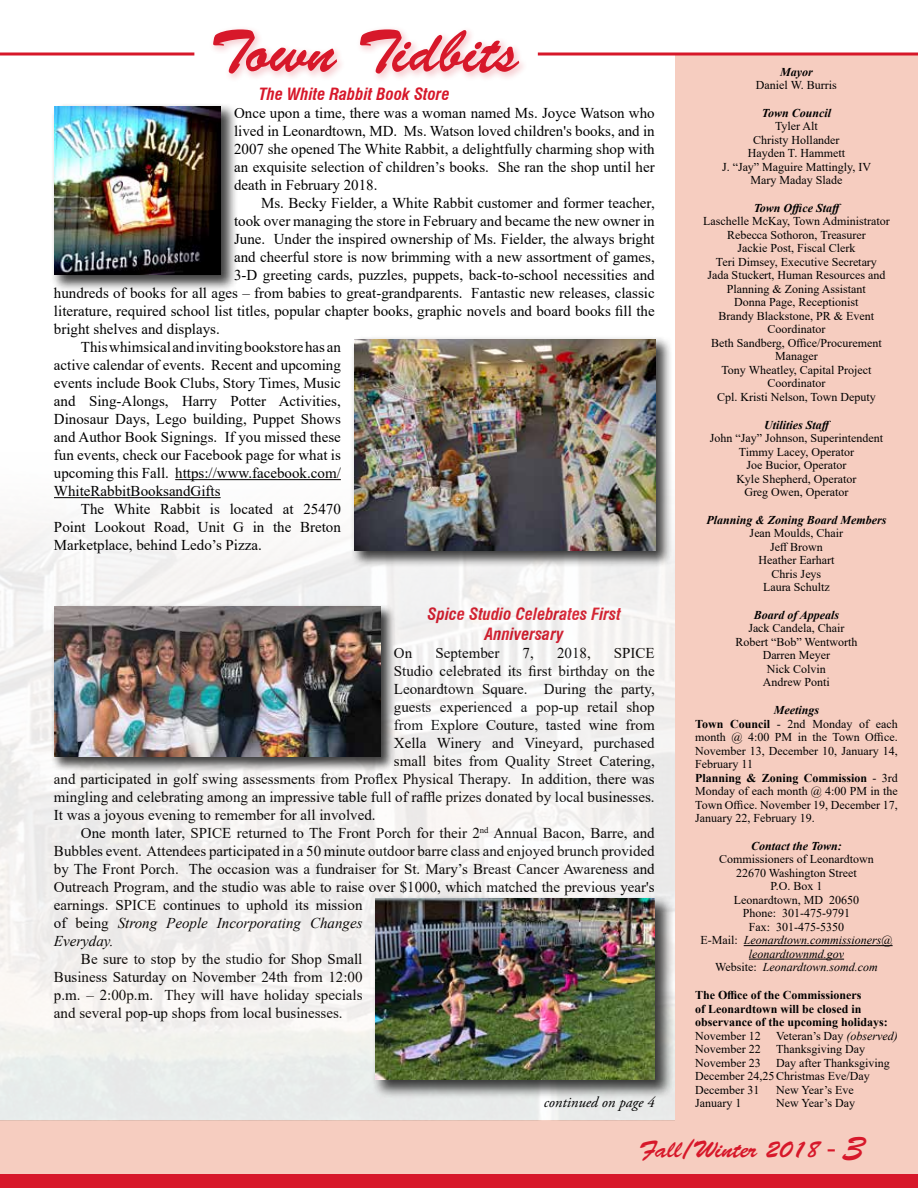
<style>
.page{position:relative;width:918px;height:1188px;background:#fff}
.page>*{position:absolute;margin:0;border:0;box-sizing:border-box;transform-origin:0 0}
.t1{font:60px "Brush Script Std";color:#d7182a}
.t2{font:24px "Brush Script Std";color:#d7182a}
.t3{font:italic 700 condensed 16.5px/19.8px "Swiss 721 BT";color:#d7182a;text-align:center}
.t4{font:15px/18px "Times New Roman";color:#000;text-align:justify}
.t5{font:italic 15px "Times New Roman";color:#000}
.t6{font:italic 15px "Adobe Garamond Pro";color:#000}
.t7{font:12px/13.5px "Times New Roman";color:#000;text-align:center}
.t8{font:italic 700 12px "Times New Roman";color:#000}
.t9{font:700 12px/13.5px "Times New Roman";color:#000}
.s1{font-style:normal}
.s2{font-weight:700;font-style:italic}
.s3{font-weight:700}
.s4{font-style:italic}
.s5{font-size:36px}
</style>
<div class="page">
<div style="left:0;top:1120px;width:918px;height:68px;background:#f6cdc0"></div>
<div style="left:0;top:1174px;width:918px;height:14px;background:#d7182a"></div>
<div style="left:675px;top:54px;width:243px;height:1066px;background:#f6cdc0"></div>
<svg style="left:538px;top:52px;width:380px;height:4px;background:#df4d59"></svg>
<svg style="left:0;top:52px;width:194px;height:4px"></svg>
<div style="left:209px;top:25px;width:319px;height:58px;background:#d7182a;opacity:.2"></div>
<div style="left:51px;top:103px;width:187px;height:190px;background:#000;opacity:.75"></div>
<img style="left:54px;top:107px;width:167px;height:168px">
<hr style="left:175px;top:479px;width:166px;height:1px;background:#000">
<hr style="left:54px;top:497px;width:167px;height:1px;background:#000">
<div style="left:350px;top:335px;width:323px;height:233px;background:#000;opacity:.75"></div>
<img style="left:354px;top:339px;width:302px;height:211px">
<div style="left:51px;top:604px;width:345px;height:168px;background:#000;opacity:.75"></div>
<img style="left:54px;top:607px;width:326px;height:149px">
<div style="left:372px;top:894px;width:302px;height:205px;background:#000;opacity:.75"></div>
<img style="left:376px;top:898px;width:279px;height:182px">
<hr style="left:744px;top:945px;width:149px;height:1px;background:#000">
<hr style="left:749px;top:959px;width:95px;height:1px;background:#000">
<h1 class="t1" style="left:210px;top:18px;width:311px">Town Tidbits</h1>
<p class="t3" style="left:259px;top:84px;width:192px">The White Rabbit Book Store</p>
<p class="t4" style="left:234px;top:104px;width:422px">Once upon a time, there was a woman named Ms. Joyce Watson who lived in Leonardtown, MD. Ms. Watson loved children's books, and in 2007 she opened The White Rabbit, a delightfully charming shop with an exquisite selection of children’s books. She ran the shop until her death in February 2018.</p>
<p class="t4" style="left:261px;top:194px;width:395px">Ms. Becky Fielder, a White Rabbit customer and former teacher,</p>
<p class="t4" style="left:234px;top:212px;width:422px">took over managing the store in February and became the new owner in</p>
<p class="t4" style="left:234px;top:230px;width:422px">June. Under the inspired ownership of Ms. Fielder, the always bright</p>
<p class="t4" style="left:234px;top:248px;width:422px">and cheerful store is now brimming with a new assortment of games,</p>
<p class="t4" style="left:234px;top:266px;width:422px">3-D greeting cards, puzzles, puppets, back-to-school necessities and</p>
<p class="t4" style="left:54px;top:284px;width:602px">hundreds of books for all ages – from babies to great-grandparents. Fantastic new releases, classic</p>
<p class="t4" style="left:54px;top:302px;width:602px">literature, required school list titles, popular chapter books, graphic novels and board books fill the</p>
<p class="t4" style="left:54px;top:320px;width:167px">bright shelves and displays.</p>
<p class="t4" style="left:81px;top:338px;width:261px">This whimsical and inviting bookstore has an</p>
<p class="t4" style="left:54px;top:356px;width:288px">active calendar of events. Recent and upcoming</p>
<p class="t4" style="left:54px;top:374px;width:288px">events include Book Clubs, Story Times, Music</p>
<p class="t4" style="left:54px;top:392px;width:288px">and Sing-Alongs, Harry Potter Activities,</p>
<p class="t4" style="left:54px;top:410px;width:288px">Dinosaur Days, Lego building, Puppet Shows</p>
<p class="t4" style="left:54px;top:428px;width:288px">and Author Book Signings. If you missed these</p>
<p class="t4" style="left:54px;top:446px;width:288px">fun events, check our Facebook page for what is</p>
<p class="t4" style="left:54px;top:464px;width:288px">upcoming this Fall. https://www.facebook.com/</p>
<p class="t4" style="left:54px;top:482px;width:168px">WhiteRabbitBooksandGifts</p>
<p class="t4" style="left:81px;top:500px;width:261px">The White Rabbit is located at 25470</p>
<p class="t4" style="left:54px;top:518px;width:288px">Point Lookout Road, Unit G in the Breton</p>
<p class="t4" style="left:54px;top:536px;width:209px">Marketplace, behind Ledo’s Pizza.</p>
<p class="t3" style="left:428px;top:604px;width:195px">Spice Studio Celebrates First<br>Anniversary</p>
<p class="t4" style="left:394px;top:643px;width:20px">On</p>
<p class="t4" style="left:435px;top:643px;width:66px">September</p>
<p class="t4" style="left:523px;top:643px;width:13px">7,</p>
<p class="t4" style="left:557px;top:643px;width:35px">2018,</p>
<p class="t4" style="left:614px;top:643px;width:42px">SPICE</p>
<p class="t4" style="left:394px;top:661px;width:262px">Studio celebrated its first birthday on the</p>
<p class="t4" style="left:394px;top:679px;width:262px">Leonardtown Square. During the party,</p>
<p class="t4" style="left:394px;top:697px;width:262px">guests experienced a pop-up retail shop</p>
<p class="t4" style="left:394px;top:715px;width:262px">from Explore Couture, tasted wine from</p>
<p class="t4" style="left:394px;top:733px;width:262px">Xella Winery and Vineyard, purchased</p>
<p class="t4" style="left:394px;top:751px;width:262px">small bites from Quality Street Catering,</p>
<p class="t4" style="left:54px;top:769px;width:602px">and participated in golf swing assessments from Proflex Physical Therapy. In addition, there was</p>
<p class="t4" style="left:54px;top:787px;width:602px">mingling and celebrating among an impressive table full of raffle prizes donated by local businesses.</p>
<p class="t4" style="left:54px;top:805px;width:323px">It was a joyous evening to remember for all involved.</p>
<p class="t4" style="left:81px;top:823px;width:575px">One month later, SPICE returned to The Front Porch for their 2<sup>nd</sup> Annual Bacon, Barre, and</p>
<p class="t4" style="left:54px;top:841px;width:602px">Bubbles event. Attendees participated in a 50 minute outdoor barre class and enjoyed brunch provided</p>
<p class="t4" style="left:54px;top:859px;width:602px">by The Front Porch. The occasion was a fundraiser for St. Mary’s Breast Cancer Awareness and</p>
<p class="t4" style="left:54px;top:877px;width:602px">Outreach Program, and the studio was able to raise over $1000, which matched the previous year's</p>
<p class="t4" style="left:54px;top:895px;width:310px">earnings. SPICE continues to uphold its mission</p>
<p class="t5" style="left:54px;top:912px;width:310px"><span class="s1">of being</span> Strong People Incorporating Changes</p>
<p class="t5" style="left:54px;top:930px;width:61px">Everyday.</p>
<p class="t4" style="left:54px;top:949px;width:310px;text-indent:27px">Be sure to stop by the studio for Shop Small Business Saturday on November 24th from 12:00 p.m. – 2:00p.m. They will have holiday specials and several pop-up shops from local businesses.</p>
<p class="t6" style="left:544px;top:1093px;width:113px">continued on page 4</p>
<p class="t8" style="left:780px;top:63px;width:34px">Mayor</p>
<p class="t7" style="left:756px;top:78px;width:82px">Daniel W. Burris</p>
<p class="t8" style="left:762px;top:104px;width:71px">Town Council</p>
<p class="t7" style="left:722px;top:119px;width:151px">Tyler Alt<br>Christy Hollander<br>Hayden T. Hammett<br>J. “Jay” Maguire Mattingly, IV<br>Mary Maday Slade</p>
<p class="t8" style="left:754px;top:200px;width:91px">Town Office Staff</p>
<p class="t7" style="left:703px;top:214px;width:188px">Laschelle McKay, Town Administrator<br>Rebecca Sothoron, Treasurer<br>Jackie Post, Fiscal Clerk<br>Teri Dimsey, Executive Secretary<br>Jada Stuckert, Human Resources and<br>Planning &amp; Zoning Assistant<br>Donna Page, Receptionist<br>Brandy Blackstone, PR &amp; Event<br>Coordinator<br>Beth Sandberg, Office/Procurement<br>Manager<br>Tony Wheatley, Capital Project<br>Coordinator<br>Cpl. Kristi Nelson, Town Deputy</p>
<p class="t8" style="left:764px;top:416px;width:70px">Utilities Staff</p>
<p class="t7" style="left:710px;top:431px;width:175px">John “Jay” Johnson, Superintendent<br>Timmy Lacey, Operator<br>Joe Bucior, Operator<br>Kyle Shepherd, Operator<br>Greg Owen, Operator</p>
<p class="t8" style="left:706px;top:511px;width:182px">Planning &amp; Zoning Board Members</p>
<p class="t7" style="left:750px;top:526px;width:95px">Jean Moulds, Chair<br>Jeff Brown<br>Heather Earhart<br>Chris Jeys<br>Laura Schultz</p>
<p class="t8" style="left:754px;top:607px;width:87px">Board of Appeals</p>
<p class="t7" style="left:735px;top:621px;width:124px">Jack Candela, Chair<br>Robert “Bob” Wentworth<br>Darren Meyer<br>Nick Colvin<br>Andrew Ponti</p>
<p class="t7" style="left:695px;top:703px;width:204px;text-align:left;text-indent:79px"><span class="s2">Meetings<br></span><span class="s3">Town Council</span> - 2nd Monday of each month @ 4:00 PM in the Town Office.<br>November 13, December 10, January 14,<br>February 11<br><span class="s3">Planning &amp; Zoning Commission</span> - 3rd<br>Monday of each month @ 4:00 PM in the<br>Town Office. November 19, December 17,<br>January 22, February 19.</p>
<p class="t8" style="left:751px;top:837px;width:92px">Contact the Town:</p>
<p class="t7" style="left:700px;top:852px;width:194px">Commissioners of Leonardtown<br>22670 Washington Street<br>P.O. Box 1<br>Leonardtown, MD 20650<br>Phone: 301-475-9791<br>Fax: 301-475-5350<br>E-Mail: <span class="s4">Leonardtown.commissioners@ leonardtownmd.gov<br></span>Website: <span class="s4">Leonardtown.somd.com</span></p>
<p class="t9" style="left:695px;top:988px;width:194px">The Office of the Commissioners<br>of Leonardtown will be closed in observance of the upcoming holidays:</p>
<p class="t7" style="left:695px;top:1028px;width:67px">November 12</p>
<p class="t7" style="left:776px;top:1028px;width:123px">Veteran’s Day <span class="s4">(observed)</span></p>
<p class="t7" style="left:695px;top:1042px;width:67px">November 22</p>
<p class="t7" style="left:776px;top:1042px;width:90px">Thanksgiving Day</p>
<p class="t7" style="left:695px;top:1055px;width:67px">November 23</p>
<p class="t7" style="left:695px;top:1055px;width:196px;text-align:left;text-indent:81px">Day after Thanksgiving<br>December 24,25Christmas Eve/Day<br>December 31</p>
<p class="t7" style="left:776px;top:1082px;width:79px">New Year’s Eve</p>
<p class="t7" style="left:695px;top:1096px;width:48px">January 1</p>
<p class="t7" style="left:776px;top:1096px;width:80px">New Year’s Day</p>
<h2 class="t2" style="left:639px;top:1136px;width:226px">Fall/Winter 2018 - <span class="s5">3</span></h2>
</div>
